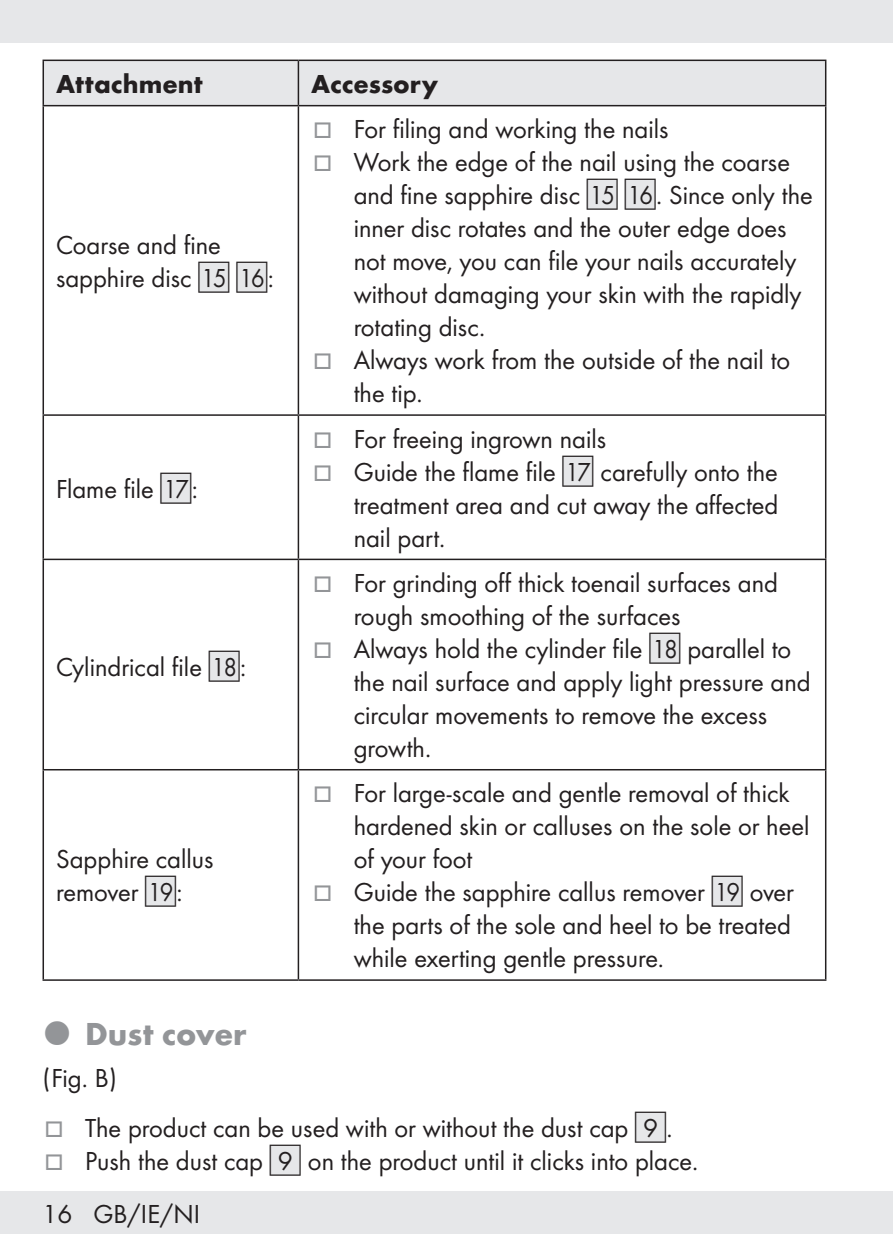
<style>
.page{position:relative;width:893px;height:1234px;background:#fff}
.page>*{position:absolute;margin:0;border:0;box-sizing:border-box;transform-origin:0 0}
.t1{font:700 33px "Futura";color:#939598}
.Body__Table{font:27px/33px "Futura Boo";color:#231f20}
.Headline__Table{font:700 27px "Futura";color:#231f20}
.Body{font:27px "Futura Boo";color:#231f20}
.s1{font-family:"IMP Lidl Num Box";font-size:23.7px;color:#e6e7e9}
.s2{font-family:"IMP Lidl Num Box";font-size:23.7px}
.s3{color:#939598}
</style>
<div class="page">
<div style="left:0;top:1191px;width:893px;height:42px;background:#e6e7e9"></div>
<div style="left:0;top:0;width:893px;height:43px;background:#e6e7e9"></div>
<div style="left:44px;top:61px;width:781px;height:44px;background:#e6e7e9"></div>
<hr style="left:43px;top:60px;width:255px;height:1px;background:#231f20">
<hr style="left:43px;top:61px;width:1px;height:44px;background:#231f20">
<hr style="left:298px;top:60px;width:528px;height:1px;background:#231f20">
<hr style="left:298px;top:61px;width:1px;height:44px;background:#231f20">
<hr style="left:825px;top:61px;width:1px;height:44px;background:#231f20">
<hr style="left:43px;top:105px;width:255px;height:1px;background:#231f20">
<hr style="left:43px;top:106px;width:1px;height:308px;background:#231f20">
<hr style="left:298px;top:105px;width:528px;height:1px;background:#231f20">
<hr style="left:298px;top:106px;width:1px;height:308px;background:#231f20">
<hr style="left:825px;top:106px;width:1px;height:308px;background:#231f20">
<hr style="left:43px;top:414px;width:255px;height:2px;background:#231f20">
<hr style="left:43px;top:416px;width:1px;height:142px;background:#231f20">
<hr style="left:298px;top:414px;width:528px;height:2px;background:#231f20">
<hr style="left:298px;top:416px;width:1px;height:142px;background:#231f20">
<hr style="left:825px;top:416px;width:1px;height:142px;background:#231f20">
<hr style="left:43px;top:558px;width:255px;height:2px;background:#231f20">
<hr style="left:43px;top:560px;width:1px;height:208px;background:#231f20">
<hr style="left:298px;top:558px;width:528px;height:2px;background:#231f20">
<hr style="left:298px;top:560px;width:1px;height:208px;background:#231f20">
<hr style="left:825px;top:560px;width:1px;height:208px;background:#231f20">
<hr style="left:43px;top:768px;width:255px;height:2px;background:#231f20">
<hr style="left:43px;top:770px;width:1px;height:209px;background:#231f20">
<hr style="left:298px;top:768px;width:528px;height:2px;background:#231f20">
<hr style="left:298px;top:770px;width:1px;height:209px;background:#231f20">
<hr style="left:825px;top:770px;width:1px;height:209px;background:#231f20">
<hr style="left:43px;top:979px;width:255px;height:1px;background:#231f20">
<hr style="left:298px;top:979px;width:528px;height:1px;background:#231f20">
<p class="Headline__Table" style="left:56px;top:64px;width:148px">Attachment</p>
<p class="Headline__Table" style="left:311px;top:64px;width:128px">Accessory</p>
<p class="Body__Table" style="left:56px;top:227px;width:219px">Coarse and fine sapphire disc <span class="s1">[</span><span class="s2">15</span> <span class="s1">[</span><span class="s2">16</span>:</p>
<p class="Body__Table" style="left:56px;top:471px;width:143px">Flame file <span class="s1">[</span><span class="s2">17</span>:</p>
<p class="Body__Table" style="left:56px;top:648px;width:192px">Cylindrical file <span class="s1">[</span><span class="s2">18</span>:</p>
<p class="Body__Table" style="left:56px;top:841px;width:159px">Sapphire callus remover <span class="s1">[</span><span class="s2">19</span>:</p>
<p class="Body__Table" style="left:313px;top:111px;width:357px"><span class="s3">□</span> For filing and working the nails</p>
<p class="Body__Table" style="left:354px;top:144px;width:461px;text-indent:-40px"><span class="s3">□</span> Work the edge of the nail using the coarse and fine sapphire disc <span class="s1">[</span><span class="s2">15</span> <span class="s1">[</span><span class="s2">16</span>. Since only the inner disc rotates and the outer edge does not move, you can file your nails accurately without damaging your skin with the rapidly rotating disc.</p>
<p class="Body__Table" style="left:354px;top:342px;width:438px;text-indent:-40px"><span class="s3">□</span> Always work from the outside of the nail to the tip.</p>
<p class="Body__Table" style="left:313px;top:420px;width:295px"><span class="s3">□</span> For freeing ingrown nails</p>
<p class="Body__Table" style="left:354px;top:453px;width:426px;text-align:justify;text-indent:-40px"><span class="s3">□</span> Guide the flame file <span class="s1">[</span><span class="s2">17</span> carefully onto the treatment area and cut away the affected nail part.</p>
<p class="Body__Table" style="left:354px;top:565px;width:426px;text-indent:-40px"><span class="s3">□</span> For grinding off thick toenail surfaces and rough smoothing of the surfaces</p>
<p class="Body__Table" style="left:354px;top:631px;width:459px;text-indent:-40px"><span class="s3">□</span> Always hold the cylinder file <span class="s1">[</span><span class="s2">18</span> parallel to the nail surface and apply light pressure and circular movements to remove the excess growth.</p>
<p class="Body__Table" style="left:354px;top:775px;width:457px;text-indent:-40px"><span class="s3">□</span> For large-scale and gentle removal of thick hardened skin or calluses on the sole or heel of your foot</p>
<p class="Body__Table" style="left:354px;top:874px;width:442px;text-align:justify;text-indent:-40px"><span class="s3">□</span> Guide the sapphire callus remover <span class="s1">[</span><span class="s2">19</span> over the parts of the sole and heel to be treated while exerting gentle pressure.</p>
<p class="t1" style="left:85px;top:1009px;width:163px">Dust cover</p>
<p class="Body" style="left:43px;top:1059px;width:76px">(Fig. B)</p>
<p class="Body__Table" style="left:45px;top:1109px;width:626px"><span class="s3">□</span> The product can be used with or without the dust cap <span class="s1">[</span><span class="s2">9]</span>.</p>
<p class="Body__Table" style="left:45px;top:1142px;width:652px"><span class="s3">□</span> Push the dust cap <span class="s1">[</span><span class="s2">9]</span> on the product until it clicks into place.</p>
<p class="Body__Table" style="left:43px;top:1195px;width:159px">16 GB/IE/NI</p>
</div>
